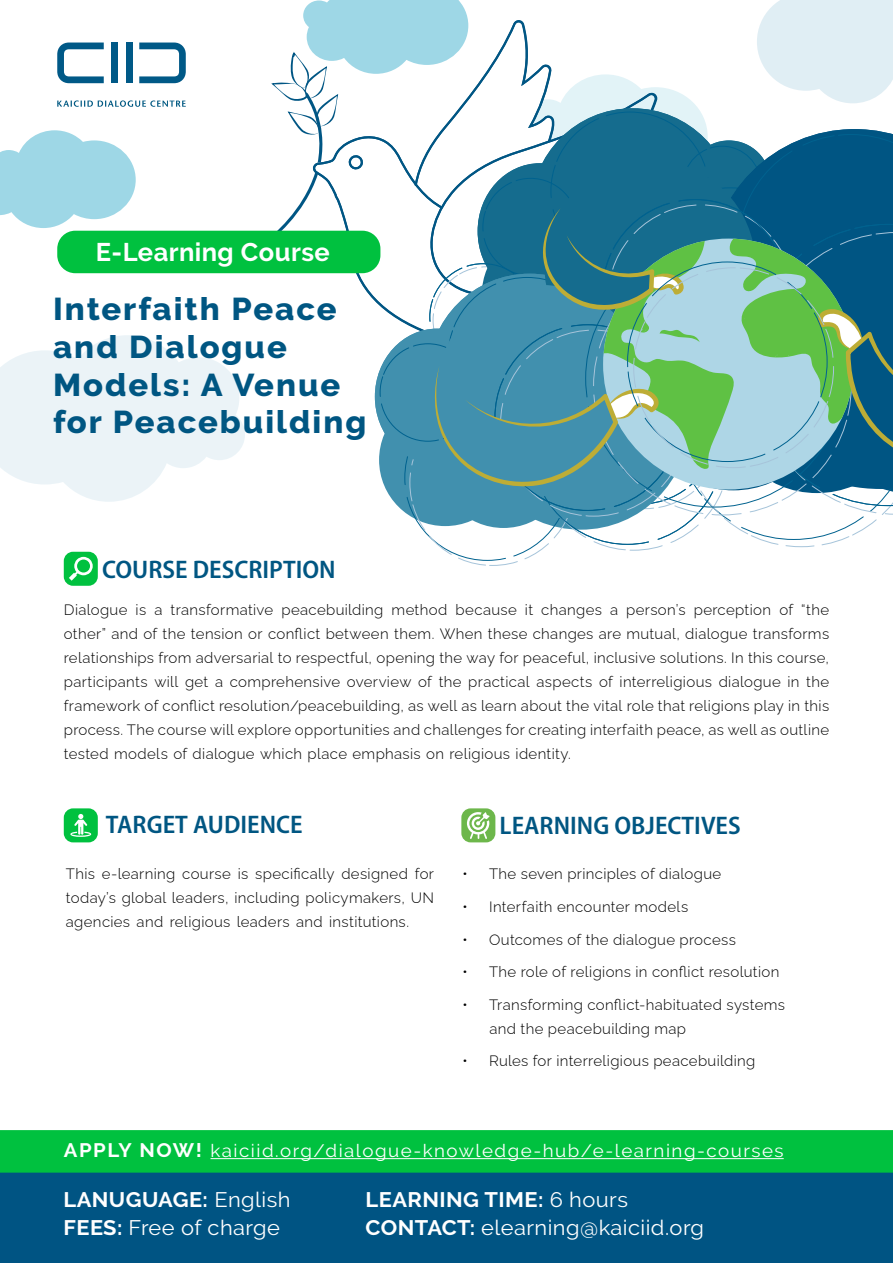
<style>
.page{position:relative;width:893px;height:1263px;background:#fff}
.page>*{position:absolute;margin:0;border:0;box-sizing:border-box;transform-origin:0 0}
.t1{font:800 31.5px/37.8px "Raleway";letter-spacing:.06em;color:#005682;scale:1.04 1}
.t2{font:25.5px "Myriad Variable Concept";color:#005682;scale:1.04 1}
.t3{font:700 25.5px "Raleway";letter-spacing:.015em;color:#fff}
.t4{font:21px/27.5px "Raleway";letter-spacing:.02em;color:#fff;scale:1.04 1}
.t5{font:18px "Raleway";letter-spacing:.08em;color:#fff;scale:1.04 1}
.t6{font:100 15px/24px "Raleway";letter-spacing:.025em;color:#000}
.s1{font-weight:700;font-size:19.5px}
.s2{font-weight:700}
</style>
<div class="page">
<svg style="left:0;top:335px;width:245px;height:167px"></svg>
<svg style="left:0;top:130px;width:136px;height:98px"></svg>
<div style="left:0;top:1139px;width:893px;height:124px;background:#005483"></div>
<svg style="left:57px;top:43px;width:47px;height:40px"></svg>
<svg style="left:139px;top:43px;width:47px;height:40px"></svg>
<div style="left:111px;top:43px;width:6px;height:40px;background:#005987"></div>
<div style="left:126px;top:43px;width:6px;height:40px;background:#005987"></div>
<svg style="left:57px;top:100px;width:129px;height:7px"></svg>
<div style="left:0;top:1130px;width:893px;height:42px;background:#00c13f"></div>
<hr style="left:211px;top:1158px;width:573px;height:1px;background:#fff">
<div style="left:64px;top:808px;width:34px;height:34px;background:#00c13f;border-radius:9px"></div>
<svg style="left:70px;top:814px;width:21px;height:23px"></svg>
<div style="left:64px;top:552px;width:34px;height:34px;background:#00c13f;border-radius:9px"></div>
<svg style="left:69px;top:557px;width:24px;height:24px"></svg>
<div style="left:77px;top:559px;width:13px;height:13px;background:#00c13f;border-radius:50%"></div>
<svg style="left:682px;top:525px;width:188px;height:22px"></svg>
<svg style="left:267px;top:0;width:626px;height:525px"></svg>
<div style="left:461px;top:808px;width:34px;height:34px;background:#6db74b;border-radius:9px"></div>
<svg style="left:467px;top:812px;width:23px;height:27px"></svg>
<div style="left:57px;top:231px;width:323px;height:42px;background:#00c13f;border-radius:18px"></div>
<h2 class="t3" style="left:96px;top:238px;width:235px">E-Learning Course</h2>
<h1 class="t1" style="left:53px;top:290px;width:303px">Interfaith Peace and Dialogue<br>Models A: Venue for Peacebuilding</h1>
<h2 class="t2" style="left:102px;top:555px;width:226px">COURSE DESCRIPTION</h2>
<p class="t6" style="left:171px;top:596px;width:104px">transformative</p>
<p class="t6" style="left:779px;top:596px;width:15px">of</p>
<p class="t6" style="left:64px;top:596px;width:767px">Dialogue<br>other” and of the tension or conflict between them. When these changes are mutual, dialogue transforms relationships from adversarial to respectful, opening the way for peaceful, inclusive solutions In. this course, participants will get a comprehensive overview of the practical aspects of interreligious dialogue in the framework of conflict resolution/peacebuilding, as well as learn about the vital role that religions play in this process. The course will explore opportunities and challenges for creating interfaith peace, as well as outline tested models of dialogue which place emphasis on religious identity.</p>
<p class="t6" style="left:136px;top:596px;width:12px">is</p>
<p class="t6" style="left:281px;top:596px;width:103px">peacebuilding</p>
<p class="t6" style="left:392px;top:596px;width:57px">method</p>
<p class="t6" style="left:456px;top:596px;width:63px">because</p>
<p class="t6" style="left:525px;top:596px;width:10px">it</p>
<p class="t6" style="left:541px;top:596px;width:62px">changes</p>
<p class="t6" style="left:626px;top:596px;width:61px">persons’</p>
<p class="t6" style="left:694px;top:596px;width:79px">perception</p>
<p class="t6" style="left:801px;top:596px;width:29px">“the</p>
<p class="t6" style="left:154px;top:596px;width:10px">a</p>
<p class="t6" style="left:610px;top:596px;width:10px">a</p>
<h2 class="t2" style="left:106px;top:809px;width:191px">TARGET AUDIENCE</h2>
<h2 class="t2" style="left:500px;top:811px;width:233px">LEARNING OBJECTIVES</h2>
<p class="t6" style="left:255px;top:860px;width:81px">specifically</p>
<p class="t6" style="left:415px;top:860px;width:21px">for</p>
<p class="t6" style="left:66px;top:860px;width:370px">This<br>today s’ global leaders, including policymakers, UN agencies and religious leaders and institutions.</p>
<p class="t6" style="left:102px;top:860px;width:75px">e-learning</p>
<p class="t6" style="left:238px;top:860px;width:12px">is</p>
<p class="t6" style="left:341px;top:860px;width:68px">designed</p>
<p class="t6" style="left:182px;top:860px;width:50px">course</p>
<p class="t6" style="left:462px;top:860px;width:7px">•</p>
<p class="t6" style="left:462px;top:893px;width:7px">•</p>
<p class="t6" style="left:489px;top:860px;width:234px">The seven principles of dialogue</p>
<p class="t6" style="left:489px;top:893px;width:201px">Interfaith encounter models</p>
<p class="t6" style="left:462px;top:925px;width:7px">•</p>
<p class="t6" style="left:489px;top:925px;width:248px">Outcomes of the dialogue process</p>
<p class="t6" style="left:462px;top:958px;width:7px">•</p>
<p class="t6" style="left:489px;top:958px;width:292px">The role of religions in conflict resolution</p>
<p class="t6" style="left:462px;top:990px;width:7px">•</p>
<p class="t6" style="left:489px;top:990px;width:298px">Transforming conflict-habituated systems</p>
<p class="t6" style="left:462px;top:1047px;width:7px">•</p>
<p class="t6" style="left:489px;top:1010px;width:268px;line-height:32.5px">and the peacebuilding map<br>Rules for interreligious peacebuilding</p>
<p class="t5" style="left:64px;top:1140px;width:694px"><span class="s1">APPLY NOW!</span> kaiciid.org/dialogue-knowledge-hub/e-learning-courses</p>
<h3 class="t4" style="left:64px;top:1186px;width:220px"><span class="s2">LANUGUAGE:</span> English<br><span class="s2">FEES:</span> Free of charge</h3>
<h3 class="t4" style="left:366px;top:1186px;width:327px"><span class="s2">LEARNING TIME</span> 6<span class="s2">:</span> hours<br><span class="s2">CONTACT:</span> elearning@kaiciid.org</h3>
</div>
